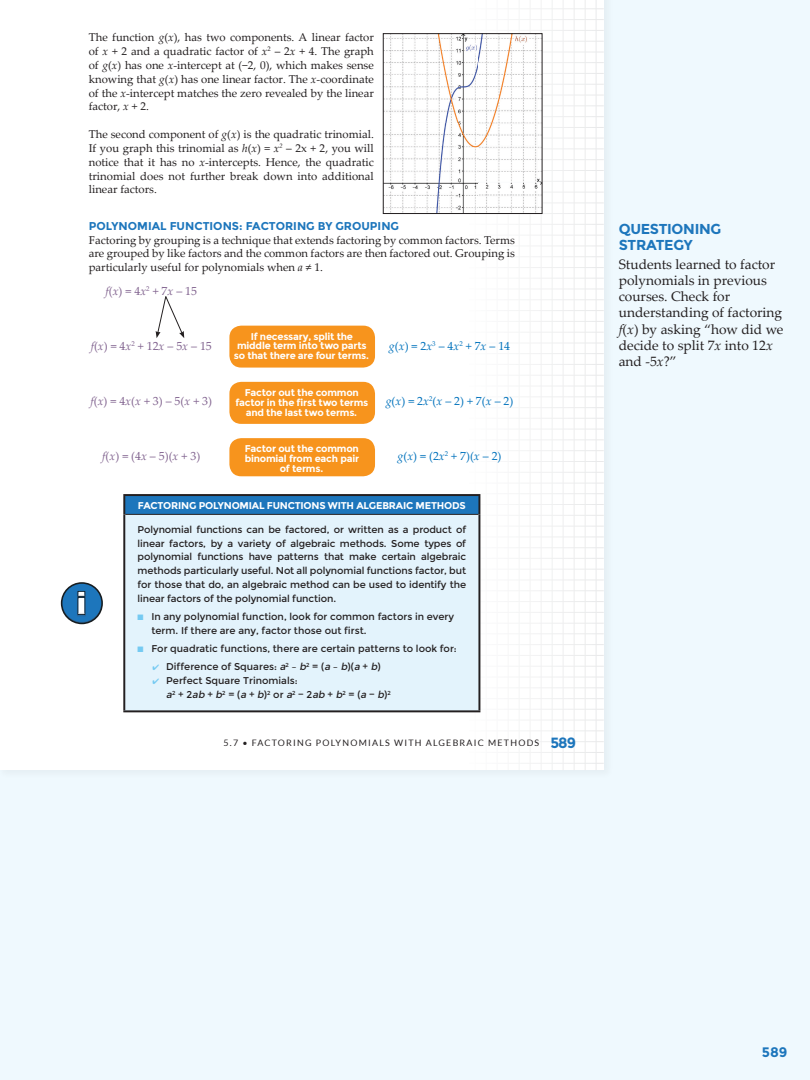
<style>
.page{position:relative;width:810px;height:1080px;background:#eff9fe}
.page>*{position:absolute;margin:0;border:0;box-sizing:border-box;transform-origin:0 0}
.Sidebar_Heading{font:700 14.38px/16.2px "Montserrat";letter-spacing:-.02em;color:#1d76bc}
.t1{font:13.75px/16.2px "Palatino Linotype";color:#231f20}
.t2{font:700 13.75px "Montserrat";color:#1d76bc}
.t3{font:11.88px "Palatino Linotype";color:#81638f}
.t4{font:11.88px "Palatino Linotype";color:#0072bc}
.t5{font:11.38px/13.8px "Palatino Linotype";color:#231f20;text-align:justify}
.t6{font:9.88px/13.8px "Montserrat";color:#231f20}
.t7{font:700 9.88px/9.9px "Montserrat";letter-spacing:-.02em;color:#fff;text-align:center}
.t8{font:8.88px "Lato";letter-spacing:.14em;color:#231f20}
.s1{font-style:italic}
.s2{font-family:"Montserrat";font-weight:700;color:#1d76bc}
.s3{color:#75caf2}
.s4{font-family:"Montserrat";font-weight:700;font-size:14.75px;color:#1d76bc}
</style>
<div class="page">
<div style="left:0;top:0;width:614px;height:780px;background:#e9f3f7"></div>
<div style="left:0;top:0;width:604px;height:770px;background:#fff"></div>
<svg style="left:464px;top:0;width:140px;height:770px"></svg>
<img style="left:385px;top:35px;width:156px;height:177px">
<div style="left:383px;top:33px;width:160px;height:181px;border:1px solid #231f20"></div>
<div style="left:229px;top:382px;width:146px;height:42px;background:#f7941d;border-radius:12px"></div>
<div style="left:229px;top:326px;width:146px;height:42px;background:#f7941d;border-radius:12px"></div>
<div style="left:229px;top:438px;width:146px;height:38px;background:#f7941d;border-radius:12px"></div>
<div style="left:124px;top:495px;width:355px;height:19px;background:#1d76bc"></div>
<div style="left:124px;top:514px;width:355px;height:197px;background:#e3f3fc"></div>
<hr style="left:123px;top:494px;width:357px;height:2px;background:#231f20">
<svg style="left:123px;top:496px;width:2px;height:18px"></svg>
<svg style="left:478px;top:496px;width:2px;height:18px"></svg>
<hr style="left:125px;top:514px;width:353px;height:1px;background:#231f20">
<hr style="left:123px;top:514px;width:2px;height:196px;background:#231f20">
<hr style="left:478px;top:514px;width:2px;height:196px;background:#231f20">
<hr style="left:123px;top:710px;width:357px;height:2px;background:#231f20">
<svg style="left:61px;top:582px;width:42px;height:42px"></svg>
<svg style="left:156px;top:296px;width:28px;height:42px"></svg>
<p class="t5" style="left:89px;top:30px;width:287px">The function <span class="s1">g</span>(<span class="s1">x</span>), has two components. A linear factor of <span class="s1">x</span> + 2 and a quadratic factor of <span class="s1">x</span><sup>2</sup> – 2<span class="s1">x</span> + 4. The graph of <span class="s1">g</span>(<span class="s1">x</span>) has one <span class="s1">x</span>-intercept at (−2, 0), which makes sense knowing that <span class="s1">g</span>(<span class="s1">x</span>) has one linear factor. The <span class="s1">x</span>-coordinate of the <span class="s1">x</span>-intercept matches the zero revealed by the linear factor, <span class="s1">x</span> + 2.</p>
<p class="t5" style="left:89px;top:127px;width:287px">The second component of <span class="s1">g</span>(<span class="s1">x</span>) is the quadratic trinomial.<br>If you graph this trinomial as <span class="s1">h</span>(<span class="s1">x</span>) = <span class="s1">x</span><sup>2</sup> – 2x + 2, you will notice that it has no <span class="s1">x</span>-intercepts. Hence, the quadratic trinomial does not further break down into additional linear factors.</p>
<p class="t5" style="left:89px;top:219px;width:428px;text-align:left"><span class="s2">POLYNOMIAL FUNCTIONS: FACTORING BY GROUPING<br></span>Factoring by grouping is a technique that extends factoring by common factors. Terms are grouped by like factors and the common factors are then factored out. Grouping is particularly useful for polynomials when <span class="s1">a</span> ≠ 1.</p>
<p class="t3" style="left:106px;top:282px;width:93px"><span class="s1">f</span>(<span class="s1">x</span>) = 4<span class="s1">x</span><sup>2</sup> + 7<span class="s1">x</span> – 15</p>
<p class="t3" style="left:91px;top:337px;width:123px"><span class="s1">f</span>(<span class="s1">x</span>) = 4<span class="s1">x</span><sup>2</sup> + 12<span class="s1">x</span> – 5<span class="s1">x</span> – 15</p>
<p class="t3" style="left:90px;top:392px;width:123px"><span class="s1">f</span>(<span class="s1">x</span>) = 4<span class="s1">x</span>(<span class="s1">x</span> + 3) – 5(<span class="s1">x</span> + 3)</p>
<p class="t7" style="left:234px;top:331px;width:137px">If necessary, split the middle term into two parts so that there are four terms.</p>
<p class="t7" style="left:235px;top:387px;width:135px">Factor out the common factor in the first two terms and the last two terms.</p>
<p class="t4" style="left:389px;top:337px;width:123px"><span class="s1">g</span>(<span class="s1">x</span>) = 2<span class="s1">x</span><sup>3</sup> – 4<span class="s1">x</span><sup>2</sup> + 7<span class="s1">x</span> – 14</p>
<p class="t4" style="left:386px;top:392px;width:129px"><span class="s1">g</span>(<span class="s1">x</span>) = 2<span class="s1">x</span><sup>2</sup>(<span class="s1">x</span> – 2) + 7(<span class="s1">x</span> – 2)</p>
<p class="t7" style="left:245px;top:444px;width:116px">Factor out the common binomial from each pair of terms.</p>
<p class="t4" style="left:398px;top:447px;width:106px"><span class="s1">g</span>(<span class="s1">x</span>) = (2<span class="s1">x</span><sup>2</sup> + 7)(<span class="s1">x</span> – 2)</p>
<p class="t7" style="left:138px;top:500px;width:329px">FACTORING POLYNOMIAL FUNCTIONS WITH ALGEBRAIC METHODS</p>
<p class="t6" style="left:138px;top:523px;width:330px;text-align:justify">Polynomial functions can be factored, or written as a product of linear factors, by a variety of algebraic methods. Some types of polynomial functions have patterns that make certain algebraic methods particularly useful. Not all polynomial functions factor, but for those that do, an algebraic method can be used to identify the linear factors of the polynomial function.</p>
<p class="t6" style="left:151px;top:610px;width:304px;text-indent:-14px"><span class="s3">■</span> In any polynomial function, look for common factors in every term. If there are any, factor those out first.</p>
<p class="t6" style="left:138px;top:642px;width:321px"><span class="s3">■</span> For quadratic functions, there are certain patterns to look for:</p>
<p class="t6" style="left:152px;top:660px;width:230px"><span class="s3">✔</span> Difference of Squares: <span class="s1">a</span><sup>2</sup> – <span class="s1">b</span><sup>2</sup> = (<span class="s1">a</span> – <span class="s1">b</span>)(<span class="s1">a</span> + <span class="s1">b</span>)</p>
<p class="t6" style="left:166px;top:674px;width:226px;text-indent:-14px"><span class="s3">✔</span> Perfect Square Trinomials:<br><span class="s1">a</span><sup>2</sup> + 2 <span class="s1">ab</span> + <span class="s1">b</span><sup>2</sup> = (<span class="s1">a</span> + <span class="s1">b</span>) <sup>2</sup> o r <span class="s1">a</span><sup>2</sup> − 2 <span class="s1">ab</span> + <span class="s1">b</span><sup>2</sup> = (<span class="s1">a</span> − <span class="s1">b</span>) <sup>2</sup></p>
<p class="t3" style="left:102px;top:447px;width:99px"><span class="s1">f</span>(<span class="s1">x</span>) = (4<span class="s1">x</span> – 5)(<span class="s1">x</span> + 3)</p>
<p class="t8" style="left:223px;top:738px;width:354px">5.7 • FACTORING POLYNOMIALS WITH ALGEBRAIC METHODS <span class="s4">589</span></p>
<p class="Sidebar_Heading" style="left:619px;top:220px;width:104px">QUESTIONING<br>STRATEGY</p>
<p class="t1" style="left:619px;top:255px;width:166px">Students learned to factor polynomials in previous courses. Check for understanding of factoring <span class="s1">f</span>(<span class="s1">x</span>) by asking “how did we decide to split 7<span class="s1">x</span> into 12<span class="s1">x </span>and -5<span class="s1">x</span>?”</p>
<p class="t2" style="left:762px;top:1043px;width:27px">589</p>
</div>
